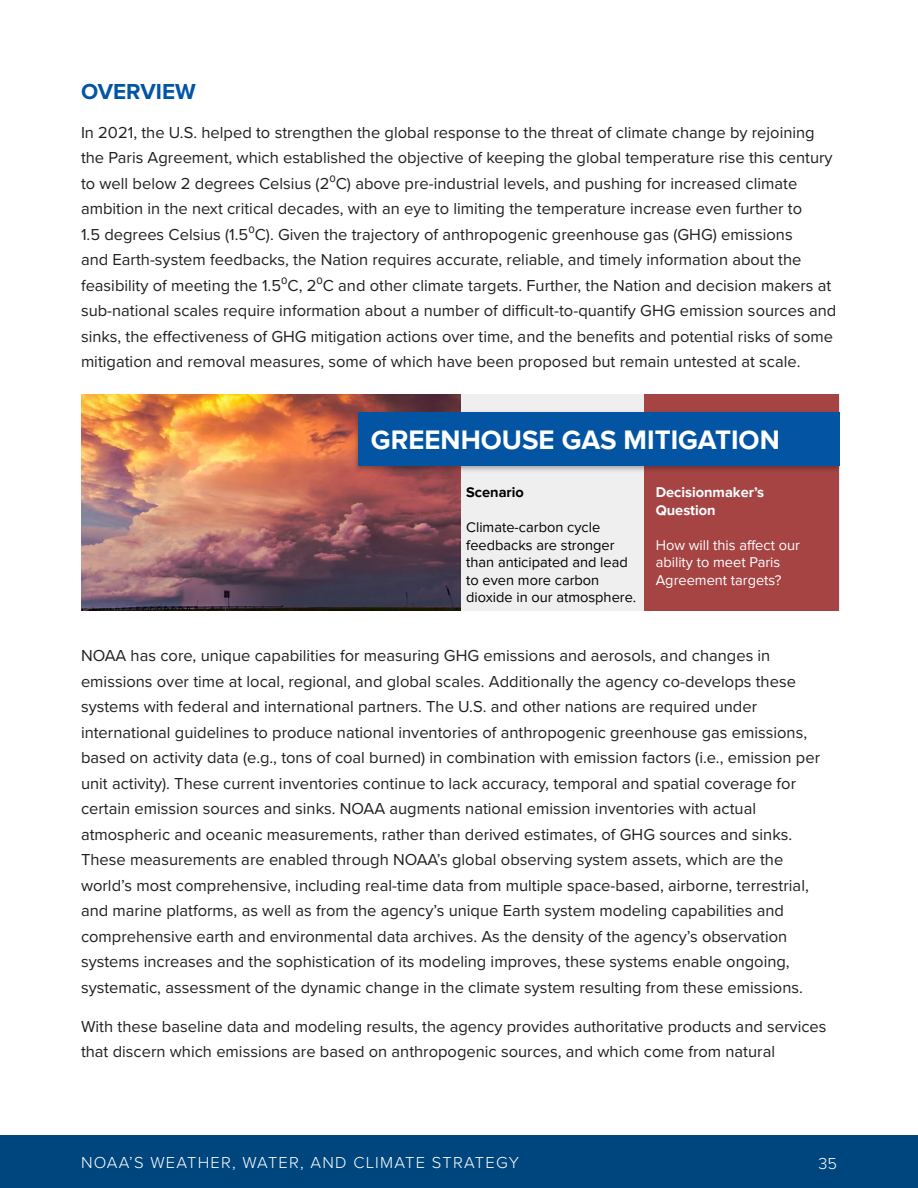
<style>
.page{position:relative;width:918px;height:1188px;background:#fff}
.page>*{position:absolute;margin:0;border:0;box-sizing:border-box;transform-origin:0 0}
.t1{font:700 27.6px "Proxima Nova";color:#fff}
.t2{font:700 22.5px "Proxima Nova";color:#0155a5}
.t3{font:16.5px/25.5px "Proxima Nova";color:#231f20}
.t4{font:300 16.5px "Proxima Nova";letter-spacing:.075em;color:#fff}
.t5{font:14.55px/17.5px "Proxima Nova";color:#000}
.t6{font:14.55px "Proxima Nova";color:#fff}
.t7{font:700 14.55px/17.5px "Proxima Nova";color:#fff}
.t8{font:700 14.55px "Proxima Nova";color:#000}
</style>
<div class="page">
<div style="left:0;top:1135px;width:918px;height:53px;background:#00467e"></div>
<div style="left:460px;top:395px;width:379px;height:216px;background:#efefef"></div>
<div style="left:644px;top:395px;width:195px;height:216px;background:#a64444"></div>
<img style="left:81px;top:395px;width:379px;height:216px">
<img style="left:351px;top:407px;width:488px;height:69px">
<div style="left:358px;top:412px;width:481px;height:54px;background:#0355a3"></div>
<p class="t2" style="left:81px;top:74px;width:116px">OVERVIEW</p>
<p class="t3" style="left:81px;top:119px;width:753px">In 2021, the U.S. helped to strengthen the global response to the threat of climate change by rejoining the Paris Agreement, which established the objective of keeping the global temperature rise this century to well below 2 degrees Celsius (2⁰C) above pre-industrial levels, and pushing for increased climate ambition in the next critical decades, with an eye to limiting the temperature increase even further to</p>
<p class="t3" style="left:81px;top:221px;width:757px">1.5 degrees Celsius (1.5⁰C). Given the trajectory of anthropogenic greenhouse gas (GHG) emissions<br>and Earth-system feedbacks, the Nation requires accurate, reliable, and timely information about the feasibility of meeting the 1.5⁰C, 2⁰C and other climate targets. Further, the Nation and decision makers at sub-national scales require information about a number of difcult-to-quantify GHG emission sources and sinks, the efectiveness of GHG mitigation actions over time, and the benefts and potential risks of some mitigation and removal measures, some of which have been proposed but remain untested at scale.</p>
<h1 class="t1" style="left:371px;top:424px;width:410px">GREENHOUSE GAS MITIGATION</h1>
<p class="t8" style="left:466px;top:484px;width:59px">Scenario</p>
<p class="t7" style="left:656px;top:484px;width:110px">Decisionmaker’s<br>Question</p>
<p class="t5" style="left:466px;top:519px;width:150px">Climate-carbon cycle feedbacks are stronger</p>
<p class="t6" style="left:656px;top:537px;width:146px">How will this affect our</p>
<p class="t5" style="left:466px;top:554px;width:163px">than anticipated and lead</p>
<p class="t6" style="left:656px;top:554px;width:126px">ability to meet Paris</p>
<p class="t5" style="left:466px;top:571px;width:135px">to even more carbon</p>
<p class="t6" style="left:656px;top:572px;width:127px">Agreement targets?</p>
<p class="t5" style="left:466px;top:589px;width:171px">dioxide in our atmosphere.</p>
<p class="t3" style="left:81px;top:642px;width:741px">NOAA has core, unique capabilities for measuring GHG emissions and aerosols, and changes in emissions over time at local, regional, and global scales. Additionally the agency co-develops these systems with federal and international partners. The U.S. and other nations are required under international guidelines to produce national inventories of anthropogenic greenhouse gas emissions, based on activity data (e.g., tons of coal burned) in combination with emission factors (i.e., emission per unit activity). These current inventories continue to lack accuracy, temporal and spatial coverage for certain emission sources and sinks. NOAA augments national emission inventories with actual atmospheric and oceanic measurements, rather than derived estimates, of GHG sources and sinks.<br>These measurements are enabled through NOAA’s global observing system assets, which are the world’s most comprehensive, including real-time data from multiple space-based, airborne, terrestrial, and marine platforms, as well as from the agency’s unique Earth system modeling capabilities and comprehensive earth and environmental data archives. As the density of the agency’s observation systems increases and the sophistication of its modeling improves, these systems enable ongoing, systematic, assessment of the dynamic change in the climate system resulting from these emissions.</p>
<p class="t3" style="left:81px;top:1013px;width:747px">With these baseline data and modeling results, the agency provides authoritative products and services that discern which emissions are based on anthropogenic sources, and which come from natural</p>
<p class="t4" style="left:81px;top:1150px;width:440px">NOAA’S WEATHER, WATER, AND CLIMATE STRATEGY</p>
<p class="t4" style="left:818px;top:1151px;width:20px">35</p>
</div>
